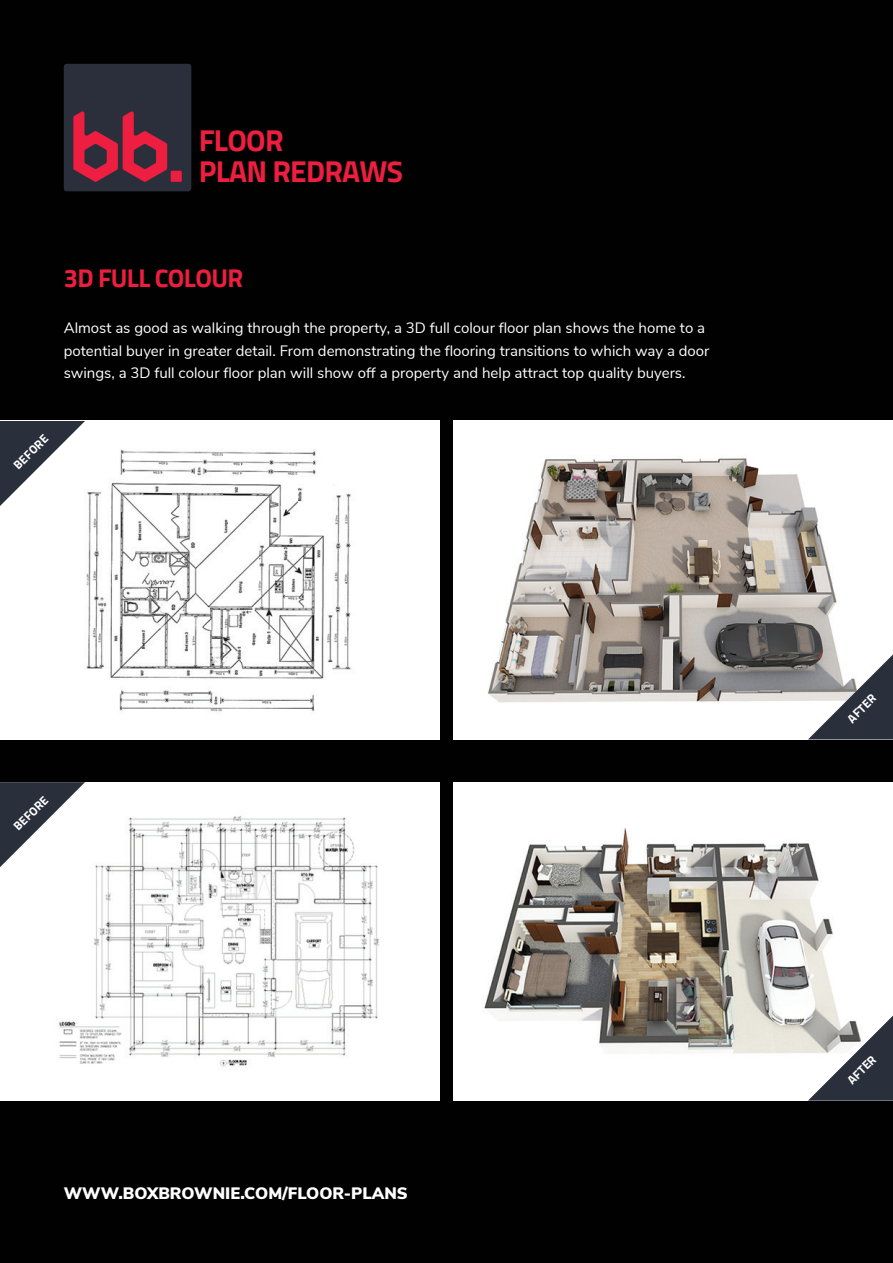
<style>
.page{position:relative;width:893px;height:1263px;background:#010101}
.page>*{position:absolute;margin:0;border:0;box-sizing:border-box;transform-origin:0 0}
.Cover_Title{font:700 30px/30.5px "Sunflower";letter-spacing:-.025em;color:#ed1e3f}
.t1{font:700 25.5px "Sunflower";letter-spacing:-.025em;color:#ed1e3f}
.t2{font:900 16.5px "Nunito Sans";color:#fff}
.Copy{font:15px/22.5px "Nunito Sans";color:#fff}
.Title_and_Details{font:700 12px "Sunflower";color:#fff}
</style>
<div class="page">
<img style="left:454px;top:421px;width:439px;height:319px">
<img style="left:454px;top:782px;width:439px;height:319px">
<img style="left:0;top:421px;width:440px;height:319px">
<img style="left:0;top:782px;width:440px;height:319px">
<div style="left:64px;top:64px;width:127px;height:127px;background:#2b2f3b;border-radius:3px"></div>
<svg style="left:73px;top:111px;width:109px;height:71px"></svg>
<svg style="left:0;top:421px;width:85px;height:85px;background:#94969d"></svg>
<svg style="left:0;top:782px;width:85px;height:85px;background:#94969d"></svg>
<svg style="left:808px;top:654px;width:85px;height:85px;background:#808288"></svg>
<svg style="left:808px;top:1015px;width:85px;height:86px;background:#85878c"></svg>
<p class="Cover_Title" style="left:199px;top:127px;width:206px">FLOOR<br>PLAN REDRAWS</p>
<h1 class="t1" style="left:64px;top:267px;width:181px">3D FULL COLOUR</h1>
<p class="Copy" style="left:64px;top:316px;width:647px">Almost as good as walking through the property, a 3D full colour floor plan shows the home to a potential buyer in greater detail. From demonstrating the flooring transitions to which way a door swings, a 3D full colour floor plan will show off a property and help attract top quality buyers.</p>
<p class="Title_and_Details" style="left:12px;top:463px;width:45px;rotate:-45deg">BEFORE</p>
<p class="Title_and_Details" style="left:12px;top:824px;width:45px;rotate:-45deg">BEFORE</p>
<p class="t2" style="left:64px;top:1181px;width:346px">WWW.BOXBROWNIE.COM/FLOOR-PLANS</p>
<p class="Title_and_Details" style="left:846px;top:717px;width:36px;rotate:-45deg">AFTER</p>
<p class="Title_and_Details" style="left:846px;top:1078px;width:36px;rotate:-45deg">AFTER</p>
</div>
